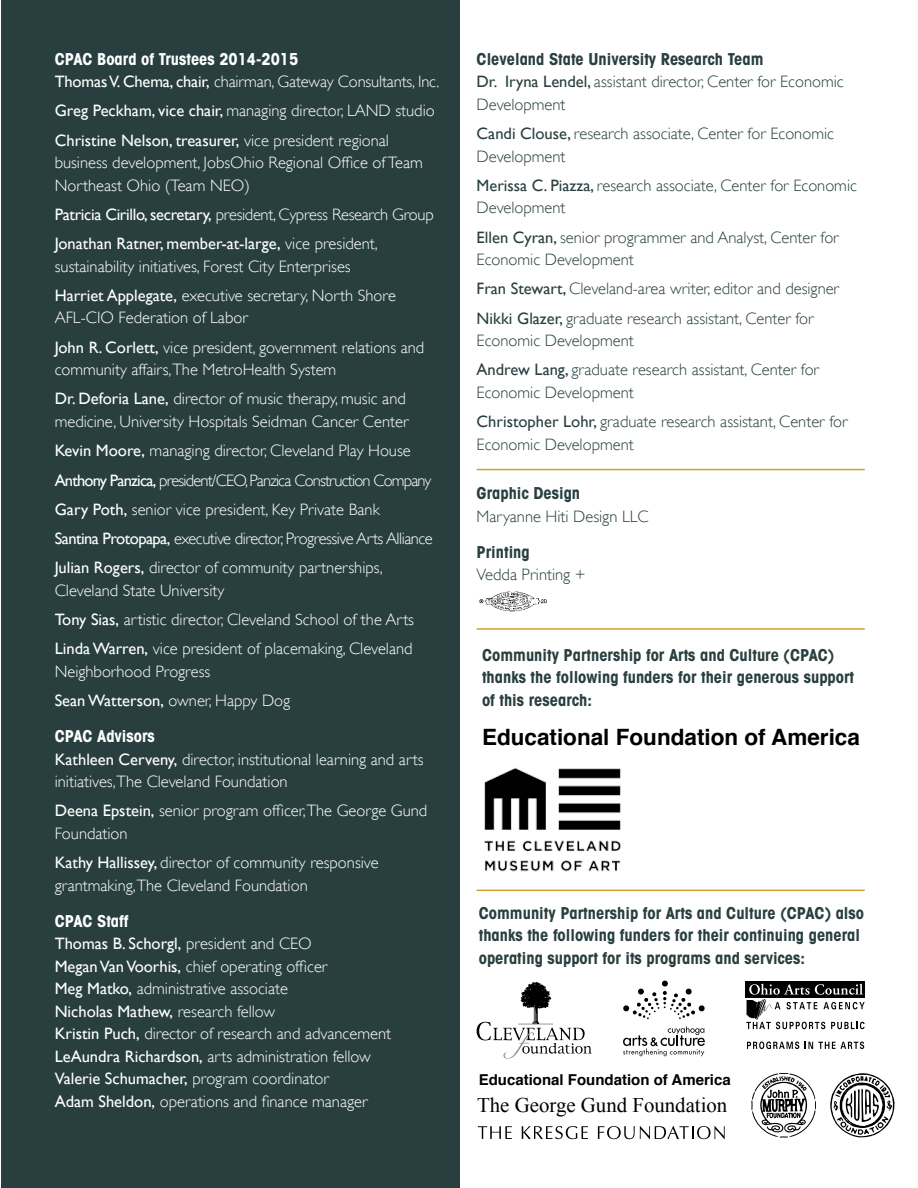
<style>
.page{position:relative;width:918px;height:1188px;background:#fff}
.page>*{position:absolute;margin:0;border:0;box-sizing:border-box;transform-origin:0 0}
.t1{font:700 22.5px "Helvetica";color:#000}
.t2{font:20.85px "Times New Roman";color:#000}
.t3{font:300 16.5px/29.2px "Gill Sans";color:#fff}
.t4{font:300 16.5px/22.5px "Gill Sans";color:#293f3f}
.t5{font:700 condensed 16.5px/22.5px "Avant Garde";color:#293f3f}
.t6{font:16.5px/29.2px "Gill Sans";color:#fff}
.t7{font:700 condensed 16.5px "Avant Garde";color:#fff}
.t8{font:700 15px "Helvetica";color:#000}
.s1{font-weight:400}
.s2{font-weight:300}
</style>
<div class="page">
<div style="left:1px;top:0;width:459px;height:1188px;background:#293f3f"></div>
<img style="left:484px;top:767px;width:137px;height:105px">
<svg style="left:477px;top:982px;width:115px;height:77px"></svg>
<svg style="left:623px;top:981px;width:82px;height:38px"></svg>
<svg style="left:623px;top:1026px;width:82px;height:30px"></svg>
<svg style="left:747px;top:1042px;width:52px;height:7px"></svg>
<svg style="left:805px;top:1042px;width:59px;height:7px"></svg>
<div style="left:746px;top:981px;width:119px;height:16px;background:#000"></div>
<svg style="left:746px;top:984px;width:119px;height:45px"></svg>
<svg style="left:752px;top:1073px;width:64px;height:65px"></svg>
<svg style="left:830px;top:1073px;width:64px;height:64px"></svg>
<svg style="left:478px;top:1126px;width:34px;height:13px"></svg>
<svg style="left:522px;top:1126px;width:66px;height:13px"></svg>
<svg style="left:598px;top:1126px;width:127px;height:13px"></svg>
<hr style="left:477px;top:469px;width:388px;height:1px;background:#d39f29">
<hr style="left:477px;top:628px;width:388px;height:2px;background:#d39f29">
<hr style="left:477px;top:890px;width:388px;height:1px;background:#d39f29">
<img style="left:479px;top:591px;width:68px;height:21px">
<p class="t7" style="left:55px;top:48px;width:245px">CPAC Board of Trustees 2014-2015</p>
<p class="t3" style="left:55px;top:67px;width:386px"><span class="s1">Thomas V. Chema, chair,</span> chairman, Gateway Consultants, Inc.<br><span class="s1">Greg Peckham, vice chair,</span> managing director, LAND studio<br><span class="s1">Christine Nelson, treasurer,</span> vice president regional</p>
<p class="t3" style="left:55px;top:151px;width:370px;line-height:22.5px">business development, JobsOhio Regional Office of Team<br>Northeast Ohio (Team NEO)</p>
<p class="t6" style="left:55px;top:200px;width:381px">Patricia Cirillo, secretary, <span class="s2">president, Cypress Research Group<br></span>Jonathan Ratner, member-at-large, <span class="s2">vice president,</span></p>
<p class="t3" style="left:55px;top:252px;width:343px">sustainability initiatives, Forest City Enterprises<br><span class="s1">Harriet Applegate,</span> executive secretary, North Shore</p>
<p class="t3" style="left:55px;top:303px;width:371px">AFL-CIO Federation of Labor<br><span class="s1">John R. Corlett,</span> vice president, government relations and</p>
<p class="t3" style="left:55px;top:355px;width:353px">community affairs,The MetroHealth System<br><span class="s1">Dr. Deforia Lane,</span> director of music therapy, music and</p>
<p class="t3" style="left:55px;top:407px;width:380px">medicine, University Hospitals Seidman Cancer Center <span class="s1">Kevin Moore,</span> managing director, Cleveland Play House <span class="s1">Anthony Panzica,</span> president/CEO, Panzica Construction Company <span class="s1">Gary Poth,</span> senior vice president, Key Private Bank<br><span class="s1">Santina Protopapa,</span> executive director, Progressive Arts Alliance <span class="s1">Julian Rogers,</span> director of community partnerships,</p>
<p class="t3" style="left:55px;top:576px;width:361px">Cleveland State University<br><span class="s1">Tony Sias,</span> artistic director, Cleveland School of the Arts<br><span class="s1">Linda Warren,</span> vice president of placemaking, Cleveland</p>
<p class="t3" style="left:55px;top:657px;width:237px">Neighborhood Progress<br><span class="s1">Sean Watterson,</span> owner, Happy Dog</p>
<p class="t7" style="left:55px;top:726px;width:102px">CPAC Advisors</p>
<p class="t3" style="left:55px;top:748px;width:370px;line-height:22.5px"><span class="s1">Kathleen Cerveny,</span> director, institutional learning and arts initiatives,The Cleveland Foundation</p>
<p class="t3" style="left:55px;top:800px;width:374px;line-height:22.5px"><span class="s1">Deena Epstein,</span> senior program officer,The George Gund<br>Foundation</p>
<p class="t3" style="left:55px;top:851px;width:325px;line-height:22.5px"><span class="s1">Kathy Hallissey,</span> director of community responsive grantmaking,The Cleveland Foundation</p>
<p class="t7" style="left:55px;top:910px;width:75px">CPAC Staff</p>
<p class="t3" style="left:55px;top:932px;width:338px;line-height:22.5px"><span class="s1">Thomas B. Schorgl,</span> president and CEO<br><span class="s1">Megan Van Voorhis,</span> chief operating officer<br><span class="s1">Meg Matko,</span> administrative associate<br><span class="s1">Nicholas Mathew,</span> research fellow<br><span class="s1">Kristin Puch,</span> director of research and advancement <span class="s1">LeAundra Richardson,</span> arts administration fellow <span class="s1">Valerie Schumacher,</span> program coordinator<br><span class="s1">Adam Sheldon,</span> operations and finance manager</p>
<p class="t5" style="left:477px;top:47px;width:288px">Cleveland State University Research Team</p>
<p class="t4" style="left:477px;top:71px;width:369px"><span class="s1">Dr. Iryna Lendel,</span> assistant director, Center for Economic<br>Development</p>
<p class="t4" style="left:477px;top:122px;width:359px"><span class="s1">Candi Clouse,</span> research associate, Center for Economic<br>Development</p>
<p class="t4" style="left:477px;top:174px;width:382px"><span class="s1">Merissa C. Piazza,</span> research associate, Center for Economic<br>Development</p>
<p class="t4" style="left:477px;top:226px;width:364px"><span class="s1">Ellen Cyran,</span> senior programmer and Analyst, Center for<br>Economic Development</p>
<p class="t4" style="left:477px;top:274px;width:364px;line-height:29.2px"><span class="s1">Fran Stewart,</span> Cleveland-area writer, editor and designer<br><span class="s1">Nikki Glazer,</span> graduate research assistant, Center for</p>
<p class="t4" style="left:477px;top:326px;width:344px;line-height:29.2px">Economic Development<br><span class="s1">Andrew Lang,</span> graduate research assistant, Center for</p>
<p class="t4" style="left:477px;top:378px;width:372px;line-height:29.2px">Economic Development<br><span class="s1">Christopher Lohr,</span> graduate research assistant, Center for</p>
<p class="t4" style="left:477px;top:433px;width:159px">Economic Development</p>
<p class="t5" style="left:477px;top:482px;width:105px">Graphic Design</p>
<p class="t4" style="left:477px;top:505px;width:174px">Maryanne Hiti Design LLC</p>
<p class="t5" style="left:477px;top:540px;width:55px">Printing</p>
<p class="t4" style="left:477px;top:563px;width:111px">Vedda Printing +</p>
<p class="t5" style="left:482px;top:643px;width:374px">Community Partnership for Arts and Culture (CPAC) thanks the following funders for their generous support of this research:</p>
<h1 class="t1" style="left:482px;top:719px;width:379px">Educational Foundation of America</h1>
<p class="t5" style="left:479px;top:901px;width:387px">Community Partnership for Arts and Culture (CPAC) also thanks the following funders for their continuing general operating support for its programs and services:</p>
<p class="t8" style="left:479px;top:1067px;width:253px">Educational Foundation of America</p>
<p class="t2" style="left:477px;top:1091px;width:252px">The George Gund Foundation</p>
</div>
